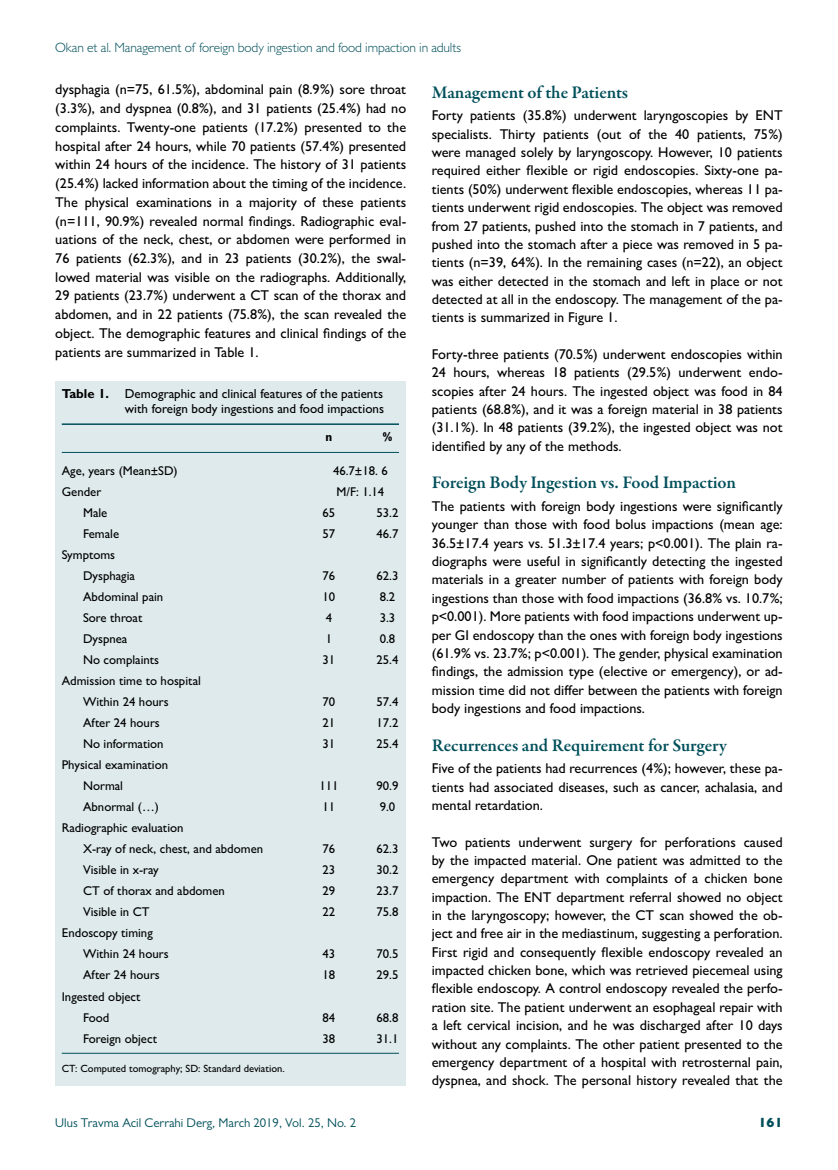
<style>
.page{position:relative;width:838px;height:1170px;background:#fff}
.page>*{position:absolute;margin:0;border:0;box-sizing:border-box;transform-origin:0 0}
.t1{font:600 18px "Garamond Premr Pro";letter-spacing:-.005em;color:#004f5a}
.t2{font:500 14.25px/18.3px "Gill Sans MT Pro";color:#000;text-align:justify}
.t3{font:300 13.5px "Gill Sans MT Pro";letter-spacing:-.005em;color:#004f5a}
.t4{font:800 13.5px "Gill Sans MT Pro";color:#004f5a}
.t5{font:500 13.05px/15.6px "Gill Sans MT Pro";color:#000;text-align:right}
.t6{font:500 12.75px/21px "Gill Sans MT Pro";color:#000}
.t7{font:12.75px "Gill Sans MT Pro";color:#004f5a}
.t8{font:700 condensed 12.75px "Gill Sans MT Pro";color:#000}
.t9{font:500 10.5px "Gill Sans MT Pro";color:#000}
.s1{font-weight:700}
</style>
<div class="page">
<div style="left:55px;top:381px;width:351px;height:704px;background:#deeaec"></div>
<hr style="left:62px;top:423px;width:337px;height:2px;background:#004f5a">
<hr style="left:62px;top:452px;width:337px;height:1px;background:#004f5a">
<hr style="left:62px;top:1052px;width:337px;height:1px;background:#004f5a">
<p class="t3" style="left:55px;top:39px;width:407px">Okan et al. Management of foreign body ingestion and food impaction in adults</p>
<p class="t2" style="left:55px;top:80px;width:352px;line-height:18.8px">dysphagia (n=75, 61.5%), abdominal pain (8.9%) sore throat (3.3%), and dyspnea (0.8%), and 31 patients (25.4%) had no complaints. Twenty-one patients (17.2%) presented to the hospital after 24 hours, while 70 patients (57.4%) presented within 24 hours of the incidence. The history of 31 patients (25.4%) lacked information about the timing of the incidence.<br>The physical examinations in a majority of these patients (n=111, 90.9%) revealed normal findings. Radiographic eval&shy;uations of the neck, chest, or abdomen were performed in 76 patients (62.3%), and in 23 patients (30.2%), the swal&shy;lowed material was visible on the radiographs. Additionally, 29 patients (23.7%) underwent a CT scan of the thorax and abdomen, and in 22 patients (75.8%), the scan revealed the object. The demographic features and clinical findings of the patients are summarized in Table 1.</p>
<p class="t1" style="left:432px;top:81px;width:198px">Management of the Patients</p>
<p class="t2" style="left:432px;top:106px;width:352px">Forty patients (35.8%) underwent laryngoscopies by ENT specialists. Thirty patients (out of the 40 patients, 75%) were managed solely by laryngoscopy. However, 10 patients required either flexible or rigid endoscopies. Sixty-one pa&shy;tients (50%) underwent flexible endoscopies, whereas 11 pa&shy;tients underwent rigid endoscopies. The object was removed from 27 patients, pushed into the stomach in 7 patients, and pushed into the stomach after a piece was removed in 5 pa&shy;tients (n=39, 64%). In the remaining cases (n=22), an object was either detected in the stomach and left in place or not detected at all in the endoscopy. The management of the pa&shy;tients is summarized in Figure 1.</p>
<p class="t2" style="left:432px;top:345px;width:352px">Forty-three patients (70.5%) underwent endoscopies within 24 hours, whereas 18 patients (29.5%) underwent endo&shy;scopies after 24 hours. The ingested object was food in 84 patients (68.8%), and it was a foreign material in 38 patients (31.1%). In 48 patients (39.2%), the ingested object was not identified by any of the methods.</p>
<p class="t1" style="left:432px;top:472px;width:306px">Foreign Body Ingestion vs. Food Impaction</p>
<p class="t2" style="left:432px;top:497px;width:352px">The patients with foreign body ingestions were significantly younger than those with food bolus impactions (mean age:<br>36.5±17.4 years vs. 51.3±17.4 years; p&lt;0.001). The plain ra&shy;diographs were useful in significantly detecting the ingested materials in a greater number of patients with foreign body ingestions than those with food impactions (36.8% vs. 10.7%; p&lt;0.001). More patients with food impactions underwent up&shy;per GI endoscopy than the ones with foreign body ingestions (61.9% vs. 23.7%; p&lt;0.001). The gender, physical examination findings, the admission type (elective or emergency), or ad&shy;mission time did not differ between the patients with foreign body ingestions and food impactions.</p>
<p class="t1" style="left:432px;top:734px;width:297px">Recurrences and Requirement for Surgery</p>
<p class="t2" style="left:432px;top:759px;width:352px">Five of the patients had recurrences (4%); however, these pa&shy;tients had associated diseases, such as cancer, achalasia, and mental retardation.</p>
<p class="t2" style="left:432px;top:832px;width:352px">Two patients underwent surgery for perforations caused by the impacted material. One patient was admitted to the emergency department with complaints of a chicken bone impaction. The ENT department referral showed no object in the laryngoscopy; however, the CT scan showed the ob&shy;ject and free air in the mediastinum, suggesting a perforation.<br>First rigid and consequently flexible endoscopy revealed an impacted chicken bone, which was retrieved piecemeal using flexible endoscopy. A control endoscopy revealed the perfo&shy;ration site. The patient underwent an esophageal repair with a left cervical incision, and he was discharged after 10 days without any complaints. The other patient presented to the emergency department of a hospital with retrosternal pain, dyspnea, and shock. The personal history revealed that the</p>
<p class="t5" style="left:62px;top:385px;width:324px"><span class="s1">Table 1.</span> Demographic and clinical features of the patients with foreign body ingestions and food impactions</p>
<p class="t8" style="left:325px;top:429px;width:8px">n</p>
<p class="t8" style="left:383px;top:429px;width:11px">%</p>
<p class="t6" style="left:62px;top:460px;width:117px">Age, years (Mean±SD)</p>
<p class="t6" style="left:333px;top:460px;width:56px">46.7±18. 6</p>
<p class="t6" style="left:62px;top:481px;width:41px">Gender</p>
<p class="t6" style="left:336px;top:481px;width:49px">M/F: 1.14</p>
<p class="t6" style="left:83px;top:502px;width:26px">Male</p>
<p class="t6" style="left:322px;top:502px;width:14px">65</p>
<p class="t6" style="left:376px;top:502px;width:23px">53.2</p>
<p class="t6" style="left:83px;top:523px;width:38px">Female</p>
<p class="t6" style="left:322px;top:523px;width:14px">57</p>
<p class="t6" style="left:376px;top:523px;width:23px">46.7</p>
<p class="t6" style="left:83px;top:544px;width:53px;text-indent:-21px">Symptoms<br>Dysphagia</p>
<p class="t6" style="left:322px;top:565px;width:14px">76</p>
<p class="t6" style="left:376px;top:565px;width:23px">62.3</p>
<p class="t6" style="left:83px;top:586px;width:82px">Abdominal pain</p>
<p class="t6" style="left:322px;top:586px;width:14px">10</p>
<p class="t6" style="left:380px;top:586px;width:17px">8.2</p>
<p class="t6" style="left:83px;top:607px;width:61px">Sore throat</p>
<p class="t6" style="left:326px;top:607px;width:8px">4</p>
<p class="t6" style="left:380px;top:607px;width:17px">3.3</p>
<p class="t6" style="left:83px;top:628px;width:46px">Dyspnea</p>
<p class="t6" style="left:326px;top:628px;width:8px">1</p>
<p class="t6" style="left:380px;top:628px;width:17px">0.8</p>
<p class="t6" style="left:83px;top:649px;width:78px">No complaints</p>
<p class="t6" style="left:322px;top:649px;width:14px">31</p>
<p class="t6" style="left:376px;top:649px;width:23px">25.4</p>
<p class="t6" style="left:83px;top:670px;width:119px;text-indent:-21px">Admission time to hospital<br>Within 24 hours</p>
<p class="t6" style="left:322px;top:691px;width:14px">70</p>
<p class="t6" style="left:376px;top:691px;width:23px">57.4</p>
<p class="t6" style="left:83px;top:712px;width:78px">After 24 hours</p>
<p class="t6" style="left:322px;top:712px;width:14px">21</p>
<p class="t6" style="left:376px;top:712px;width:23px">17.2</p>
<p class="t6" style="left:83px;top:733px;width:82px">No information</p>
<p class="t6" style="left:322px;top:733px;width:14px">31</p>
<p class="t6" style="left:376px;top:733px;width:23px">25.4</p>
<p class="t6" style="left:83px;top:754px;width:87px;text-indent:-21px">Physical examination<br>Normal</p>
<p class="t6" style="left:319px;top:775px;width:21px">111</p>
<p class="t6" style="left:376px;top:775px;width:23px">90.9</p>
<p class="t6" style="left:83px;top:796px;width:77px">Abnormal (…)</p>
<p class="t6" style="left:322px;top:796px;width:14px">11</p>
<p class="t6" style="left:380px;top:796px;width:17px">9.0</p>
<p class="t6" style="left:83px;top:817px;width:182px;text-indent:-21px">Radiographic evaluation<br>X-ray of neck, chest, and abdomen</p>
<p class="t6" style="left:322px;top:838px;width:14px">76</p>
<p class="t6" style="left:376px;top:838px;width:23px">62.3</p>
<p class="t6" style="left:83px;top:859px;width:77px">Visible in x-ray</p>
<p class="t6" style="left:322px;top:859px;width:14px">23</p>
<p class="t6" style="left:376px;top:859px;width:23px">30.2</p>
<p class="t6" style="left:83px;top:880px;width:143px">CT of thorax and abdomen</p>
<p class="t6" style="left:322px;top:880px;width:14px">29</p>
<p class="t6" style="left:376px;top:880px;width:23px">23.7</p>
<p class="t6" style="left:83px;top:901px;width:68px">Visible in CT</p>
<p class="t6" style="left:322px;top:901px;width:14px">22</p>
<p class="t6" style="left:376px;top:901px;width:23px">75.8</p>
<p class="t6" style="left:83px;top:922px;width:87px;text-indent:-21px">Endoscopy timing<br>Within 24 hours</p>
<p class="t6" style="left:322px;top:943px;width:14px">43</p>
<p class="t6" style="left:376px;top:943px;width:23px">70.5</p>
<p class="t6" style="left:83px;top:964px;width:78px">After 24 hours</p>
<p class="t6" style="left:322px;top:964px;width:14px">18</p>
<p class="t6" style="left:376px;top:964px;width:23px">29.5</p>
<p class="t6" style="left:83px;top:985px;width:59px;text-indent:-21px">Ingested object<br>Food</p>
<p class="t6" style="left:322px;top:1006px;width:14px">84</p>
<p class="t6" style="left:376px;top:1006px;width:23px">68.8</p>
<p class="t6" style="left:83px;top:1027px;width:76px">Foreign object</p>
<p class="t6" style="left:322px;top:1027px;width:14px">38</p>
<p class="t6" style="left:376px;top:1027px;width:23px">31.1</p>
<p class="t9" style="left:62px;top:1062px;width:224px">CT: Computed tomography; SD: Standard deviation.</p>
<p class="t7" style="left:55px;top:1115px;width:302px">Ulus Travma Acil Cerrahi Derg, March 2019, Vol. 25, No. 2</p>
<p class="t4" style="left:758px;top:1114px;width:26px">161</p>
</div>
